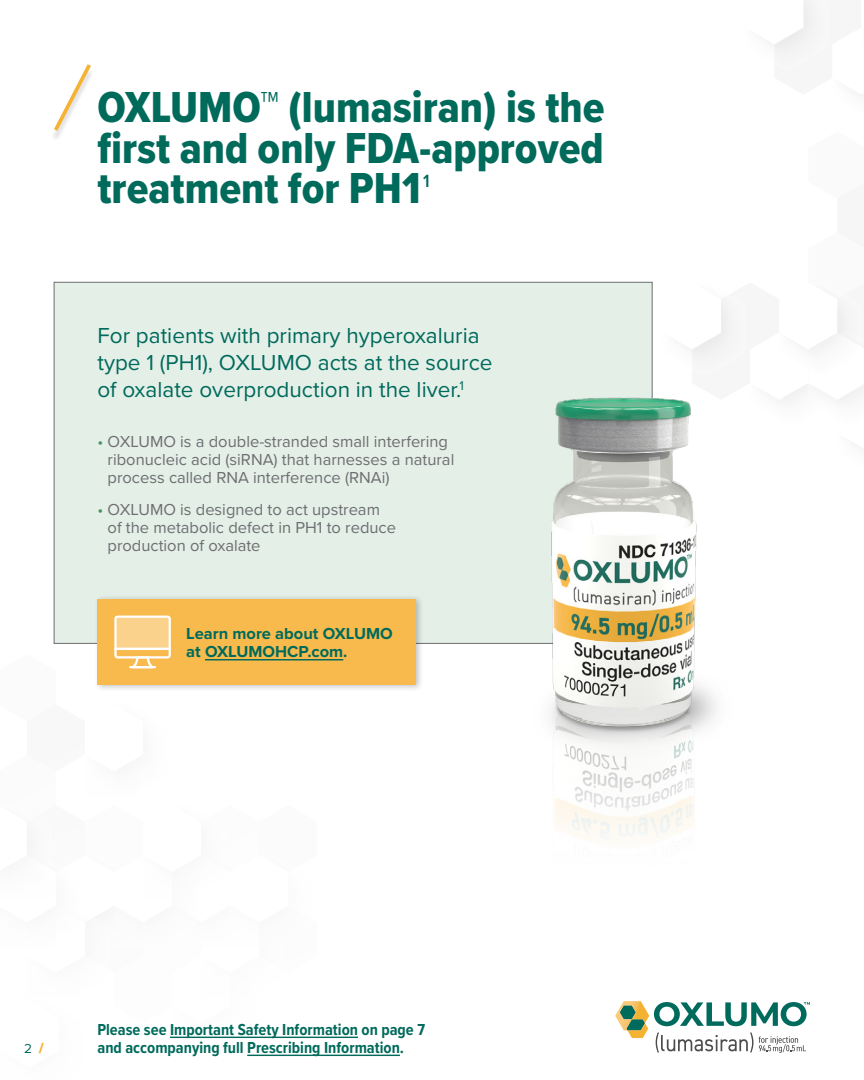
<style>
.page{position:relative;width:864px;height:1080px;background:#fff}
.page>*{position:absolute;margin:0;border:0;box-sizing:border-box;transform-origin:0 0}
.t1{font:45px/40.5px "Proxima Nova Cond Extrabld";color:#006a5b;text-align:justify}
.t2{font:22.5px/27px "Proxima Nova";color:#006a5b}
.t3{font:600 18.3px "Proxima Nova Cond";color:#006a5b}
.t4{font:16.5px/18px "Proxima Nova";color:#6d6e71}
.t5{font:700 16.5px/18px "Proxima Nova Cond";color:#006a5b}
.t6{font:700 16.5px/18px "Proxima Nova";color:#006a5b}
.t7{font:13.5px "Proxima Nova";color:#006a5b}
.s1{color:#499462}
.s2{font-weight:900;font-size:14.85px;color:#f5b335}
</style>
<div class="page">
<svg style="left:694px;top:298px;width:170px;height:105px"></svg>
<svg style="left:774px;top:0;width:90px;height:96px"></svg>
<svg style="left:54px;top:64px;width:37px;height:71px"></svg>
<svg style="left:654px;top:1002px;width:156px;height:24px"></svg>
<img style="left:615px;top:1001px;width:34px;height:28px">
<svg style="left:620px;top:1005px;width:28px;height:33px"></svg>
<svg style="left:656px;top:1032px;width:97px;height:21px"></svg>
<svg style="left:759px;top:1036px;width:47px;height:17px"></svg>
<div style="left:54px;top:282px;width:598px;height:362px;background:#e4efe8;border:1px solid #6d6e71"></div>
<div style="left:94px;top:594px;width:330px;height:98px;background:#000;opacity:.25"></div>
<div style="left:97px;top:599px;width:319px;height:86px;background:#f8ba4d"></div>
<hr style="left:205px;top:659px;width:138px;height:1px;background:#006a5b">
<svg style="left:27px;top:616px;width:290px;height:439px"></svg>
<hr style="left:170px;top:1037px;width:188px;height:1px;background:#006a5b">
<hr style="left:247px;top:1055px;width:153px;height:1px;background:#006a5b">
<img style="left:514px;top:349px;width:221px;height:489px">
<h1 class="t1" style="left:97px;top:86px;width:509px">OXLUMO™ (lumasiran) is the first and only FDA-approved treatment for PH1</h1>
<p class="t3" style="left:423px;top:167px;width:8px">1</p>
<h2 class="t2" style="left:97px;top:321px;width:397px">For patients with primary hyperoxaluria type 1 (PH1), OXLUMO acts at the source of oxalate overproduction in the liver.<sup>1</sup></h2>
<p class="t4" style="left:108px;top:432px;width:348px;text-indent:-10px"><span class="s1">•</span> OXLUMO is a double-stranded small interfering ribonucleic acid (siRNA) that harnesses a natural process called RNA interference (RNAi)</p>
<p class="t4" style="left:108px;top:500px;width:290px;text-indent:-10px"><span class="s1">•</span> OXLUMO is designed to act upstream of the metabolic defect in PH1 to reduce production of oxalate</p>
<p class="t6" style="left:186px;top:625px;width:208px">Learn more about OXLUMO at OXLUMOHCP.com.</p>
<p class="t7" style="left:24px;top:1038px;width:22px">2 <span class="s2">/</span></p>
<p class="t5" style="left:97px;top:1020px;width:329px">Please see Important Safety Information on page 7 and accompanying full Prescribing Information.</p>
</div>
